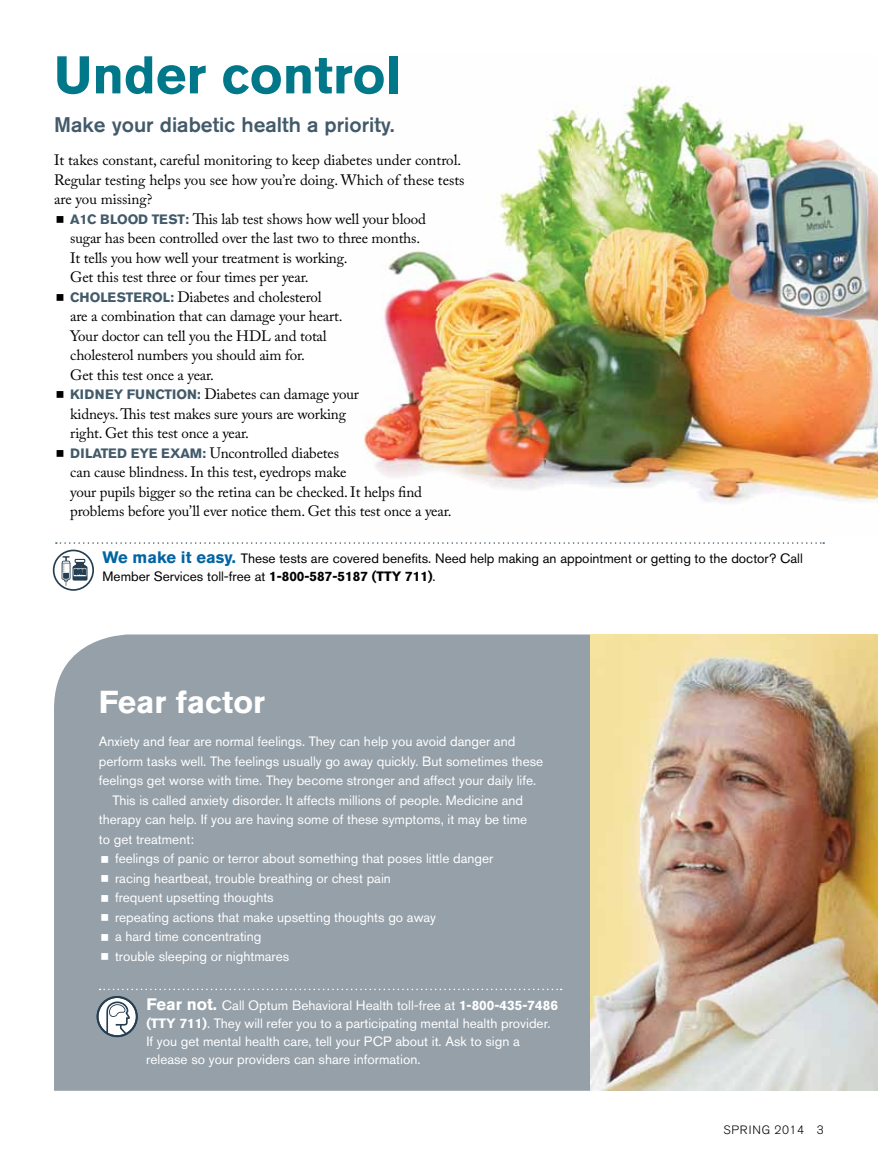
<style>
.page{position:relative;width:878px;height:1161px;background:#fff}
.page>*{position:absolute;margin:0;border:0;box-sizing:border-box;transform-origin:0 0}
.t1{font:700 52.5px "Akzidenz Grotesk BE";color:#00788a}
.t2{font:700 31.5px "Akzidenz Grotesk BE";color:#fff}
.t3{font:500 21px "Akzidenz Grotesk BE";color:#425a69}
.t4{font:15px "Adobe Caslon Pro";letter-spacing:-.01em;color:#000}
.t5{font:13.5px/18px "Akzidenz Grotesk BE";color:#fff}
.t6{font:13.5px/18px "Akzidenz Grotesk BE";color:#000}
.t7{font:300 12px "Akzidenz Grotesk BE";letter-spacing:.07em;color:#000}
.s1{font-family:"Akzidenz Grotesk BE";font-weight:700;font-size:13.5px;color:#425a69}
.s2{font-weight:700;font-size:16.5px;color:#0065a4}
.s3{font-weight:700}
.s4{font-weight:700;font-size:16.5px}
</style>
<div class="page">
<div style="left:54px;top:634px;width:536px;height:457px;background:#95a0a9"></div>
<img style="left:364px;top:85px;width:514px;height:417px">
<img style="left:590px;top:634px;width:288px;height:457px">
<svg style="left:56px;top:542px;width:768px;height:2px"></svg>
<svg style="left:53px;top:550px;width:41px;height:41px"></svg>
<svg style="left:100px;top:989px;width:461px;height:1px"></svg>
<svg style="left:96px;top:996px;width:42px;height:41px"></svg>
<svg style="left:101px;top:856px;width:7px;height:6px"></svg>
<svg style="left:101px;top:875px;width:7px;height:7px"></svg>
<svg style="left:101px;top:895px;width:7px;height:6px"></svg>
<svg style="left:101px;top:914px;width:7px;height:7px"></svg>
<svg style="left:101px;top:934px;width:7px;height:6px"></svg>
<svg style="left:101px;top:953px;width:7px;height:7px"></svg>
<h1 class="t1" style="left:54px;top:45px;width:348px">Under control</h1>
<h3 class="t3" style="left:54px;top:112px;width:342px">Make your diabetic health a priority.</h3>
<p class="t4" style="left:54px;top:151px;width:409px">It takes constant, careful monitoring to keep diabetes under control.</p>
<p class="t4" style="left:54px;top:171px;width:412px">Regular testing helps you see how you’re doing. Which of these tests</p>
<p class="t4" style="left:54px;top:190px;width:100px">are you missing?</p>
<p class="t4" style="left:70px;top:210px;width:357px"><span class="s1">A1C BLOOD TEST :</span> This lab test shows how well your blood</p>
<p class="t4" style="left:70px;top:229px;width:351px">sugar has been controlled over the last two to three months.</p>
<p class="t4" style="left:70px;top:249px;width:279px">It tells you how well your treatment is working.</p>
<p class="t4" style="left:70px;top:268px;width:240px">Get this test three or four times per year.</p>
<p class="t4" style="left:70px;top:288px;width:253px"><span class="s1">CH OLESTEROL:</span> Diabetes and cholesterol</p>
<p class="t4" style="left:70px;top:307px;width:274px">are a combination that can damage your heart.</p>
<p class="t4" style="left:70px;top:327px;width:258px">Your doctor can tell you the HDL and total</p>
<p class="t4" style="left:70px;top:346px;width:236px">cholesterol numbers you should aim for.</p>
<p class="t4" style="left:70px;top:366px;width:145px">Get this test once a year.</p>
<p class="t4" style="left:70px;top:385px;width:290px"><span class="s1">KIDNEY FUNCTION:</span> Diabetes can damage your</p>
<p class="t4" style="left:70px;top:405px;width:277px">kidneys. This test makes sure yours are working</p>
<p class="t4" style="left:70px;top:424px;width:180px">right. Get this test once a year.</p>
<p class="t4" style="left:70px;top:444px;width:270px"><span class="s1">DILATED EYE EXAM:</span> Uncontrolled diabetes</p>
<p class="t4" style="left:70px;top:463px;width:278px">can cause blindness. In this test, eyedrops make</p>
<p class="t4" style="left:70px;top:483px;width:353px">your pupils bigger so the retina can be checked. It helps find</p>
<p class="t4" style="left:70px;top:502px;width:383px">problems before you’ll ever notice them. Get this test once a year.</p>
<p class="t6" style="left:103px;top:550px;width:701px"><span class="s2">We make it easy.</span> These tests are covered benefits. Need help making an appointment or getting to the doctor? Call<br>Member Services toll-free at <span class="s3">1-800-587-5187 (TTY 711)</span>.</p>
<h2 class="t2" style="left:99px;top:684px;width:167px">Fear factor</h2>
<p class="t5" style="left:99px;top:733px;width:418px">Anxiety and fear are normal feelings. They can help you avoid danger and</p>
<p class="t5" style="left:99px;top:752px;width:446px">perform tasks well. The feelings usually go away quickly. But sometimes these</p>
<p class="t5" style="left:99px;top:772px;width:439px">feelings get worse with time. They become stronger and affect your daily life.</p>
<p class="t5" style="left:112px;top:791px;width:412px">This is called anxiety disorder. It affects millions of people. Medicine and</p>
<p class="t5" style="left:99px;top:811px;width:430px">therapy can help. If you are having some of these symptoms, it may be time</p>
<p class="t5" style="left:99px;top:830px;width:97px">to get treatment:</p>
<p class="t5" style="left:115px;top:850px;width:380px">feelings of panic or terror about something that poses little danger</p>
<p class="t5" style="left:115px;top:869px;width:277px">racing heartbeat, trouble breathing or chest pain</p>
<p class="t5" style="left:115px;top:889px;width:160px">frequent upsetting thoughts</p>
<p class="t5" style="left:115px;top:908px;width:322px">repeating actions that make upsetting thoughts go away</p>
<p class="t5" style="left:115px;top:928px;width:148px">a hard time concentrating</p>
<p class="t5" style="left:115px;top:947px;width:176px">trouble sleeping or nightmares</p>
<p class="t5" style="left:146px;top:996px;width:413px"><span class="s4">Fear not.</span> Call Optum Behavioral Health toll-free at <span class="s3">1-800-435-7486 (TTY 711)</span>. They will refer you to a participating mental health provider.<br>If you get mental health care, tell your PCP about it. Ask to sign a release so your providers can share information.</p>
<p class="t7" style="left:723px;top:1123px;width:102px">SPRING 2014 3</p>
</div>
